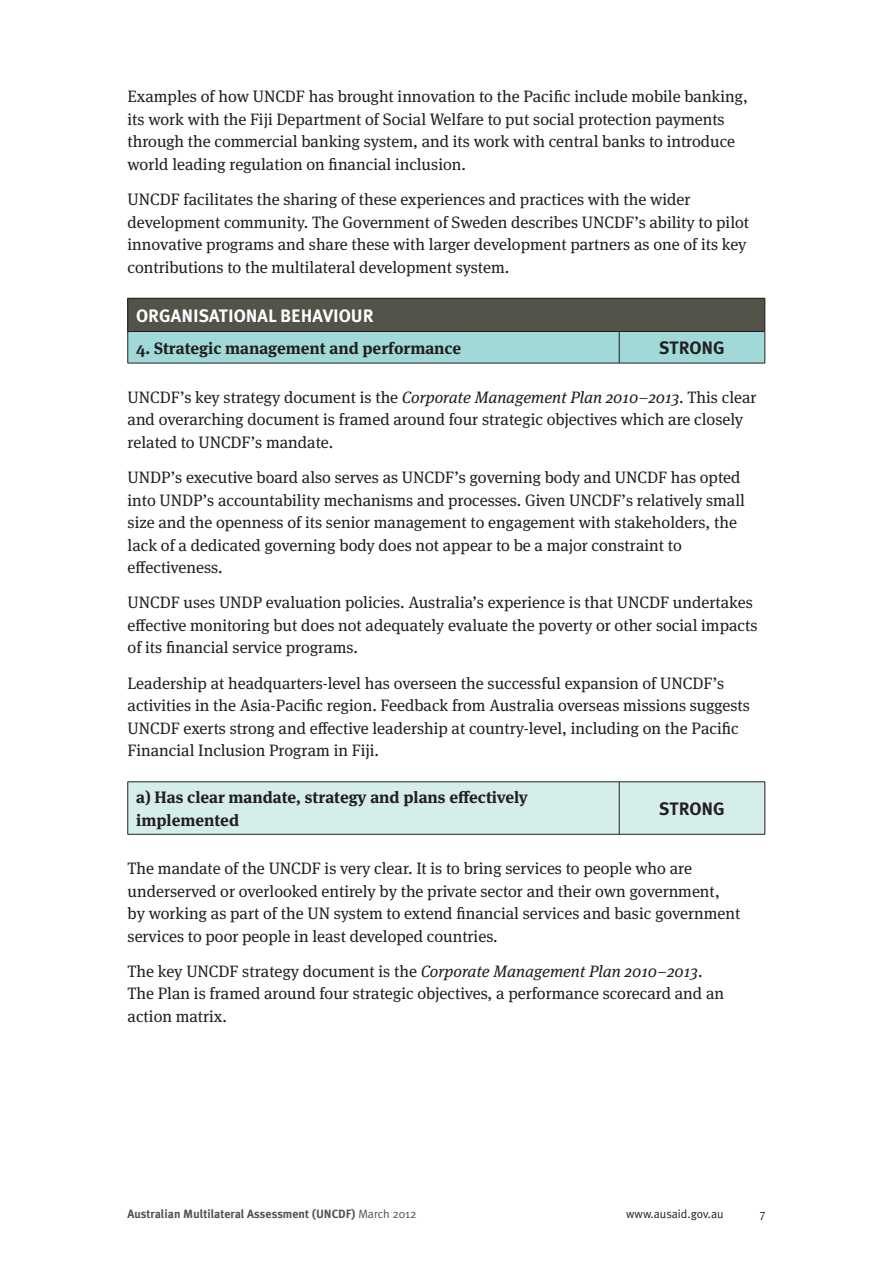
<style>
.page{position:relative;width:893px;height:1263px;background:#fff}
.page>*{position:absolute;margin:0;border:0;box-sizing:border-box;transform-origin:0 0}
._08a__TABLE_HEADING{font:700 18px "Meta Plus";color:#fff}
._08bbbb_RIGHT_COLUMN{font:700 18px "Meta Plus";color:#231f20}
._04__BODY_TEXT{font:16.5px/22.5px "Meta Serif OT";color:#231f20}
._04__BODY_TEXT-2{font:700 16.5px/22.5px "Meta Serif OT";color:#231f20}
.t1{font:700 12px "Meta Plus";color:#53534a}
.t2{font:12px "Meta Plus Normal";color:#231f20}
.t3{font:12px "Meta Serif OT";color:#231f20}
.s1{font-style:italic}
.s2{font-family:"Meta Plus Normal";font-weight:400}
</style>
<div class="page">
<div style="left:128px;top:298px;width:637px;height:33px;background:#53534a"></div>
<div style="left:128px;top:332px;width:637px;height:31px;background:#a0d9d7"></div>
<hr style="left:128px;top:298px;width:491px;height:1px;background:#231f20">
<hr style="left:619px;top:298px;width:146px;height:1px;background:#231f20">
<hr style="left:619px;top:332px;width:1px;height:31px;background:#231f20">
<hr style="left:128px;top:363px;width:491px;height:1px;background:#231f20">
<hr style="left:619px;top:363px;width:146px;height:1px;background:#231f20">
<hr style="left:127px;top:298px;width:1px;height:33px;background:#231f20">
<hr style="left:765px;top:298px;width:1px;height:33px;background:#231f20">
<hr style="left:128px;top:331px;width:491px;height:1px;background:#231f20">
<hr style="left:127px;top:332px;width:1px;height:31px;background:#231f20">
<hr style="left:619px;top:331px;width:146px;height:1px;background:#231f20">
<hr style="left:765px;top:332px;width:1px;height:31px;background:#231f20">
<div style="left:128px;top:782px;width:637px;height:52px;background:#d5edeb"></div>
<hr style="left:128px;top:781px;width:491px;height:1px;background:#231f20">
<hr style="left:619px;top:781px;width:146px;height:1px;background:#231f20">
<hr style="left:619px;top:782px;width:1px;height:52px;background:#231f20">
<hr style="left:128px;top:834px;width:491px;height:1px;background:#231f20">
<hr style="left:619px;top:834px;width:146px;height:1px;background:#231f20">
<hr style="left:127px;top:782px;width:1px;height:52px;background:#231f20">
<hr style="left:765px;top:782px;width:1px;height:52px;background:#231f20">
<p class="_04__BODY_TEXT" style="left:128px;top:86px;width:622px">Examples of how UNCDF has brought innovation to the Pacific include mobile banking, its work with the Fiji Department of Social Welfare to put social protection payments through the commercial banking system, and its work with central banks to introduce world leading regulation on financial inclusion.</p>
<p class="_04__BODY_TEXT" style="left:128px;top:188px;width:623px">UNCDF facilitates the sharing of these experiences and practices with the wider development community. The Government of Sweden describes UNCDF’s ability to pilot innovative programs and share these with larger development partners as one of its key contributions to the multilateral development system.</p>
<p class="_08a__TABLE_HEADING" style="left:136px;top:305px;width:239px">ORGANISATIONAL BEHAVIOUR</p>
<p class="_04__BODY_TEXT-2" style="left:136px;top:337px;width:327px">4. Strategic management and performance</p>
<p class="_08bbbb_RIGHT_COLUMN" style="left:659px;top:338px;width:67px">STRONG</p>
<p class="_04__BODY_TEXT" style="left:128px;top:386px;width:630px">UNCDF’s key strategy document is the <span class="s1">Corporate Management Plan 2010–2013</span>. This clear and overarching document is framed around four strategic objectives which are closely related to UNCDF’s mandate.</p>
<p class="_04__BODY_TEXT" style="left:128px;top:466px;width:619px">UNDP’s executive board also serves as UNCDF’s governing body and UNCDF has opted into UNDP’s accountability mechanisms and processes. Given UNCDF’s relatively small size and the openness of its senior management to engagement with stakeholders, the lack of a dedicated governing body does not appear to be a major constraint to effectiveness.</p>
<p class="_04__BODY_TEXT" style="left:128px;top:592px;width:631px">UNCDF uses UNDP evaluation policies. Australia’s experience is that UNCDF undertakes effective monitoring but does not adequately evaluate the poverty or other social impacts of its financial service programs.</p>
<p class="_04__BODY_TEXT" style="left:128px;top:672px;width:624px">Leadership at headquarters-level has overseen the successful expansion of UNCDF’s activities in the Asia-Pacific region. Feedback from Australia overseas missions suggests UNCDF exerts strong and effective leadership at country-level, including on the Pacific Financial Inclusion Program in Fiji.</p>
<p class="_04__BODY_TEXT-2" style="left:136px;top:786px;width:393px">a) Has clear mandate, strategy and plans effectively implemented</p>
<p class="_08bbbb_RIGHT_COLUMN" style="left:659px;top:798px;width:67px">STRONG</p>
<p class="_04__BODY_TEXT" style="left:128px;top:857px;width:614px">The mandate of the UNCDF is very clear. It is to bring services to people who are underserved or overlooked entirely by the private sector and their own government, by working as part of the UN system to extend financial services and basic government services to poor people in least developed countries.</p>
<p class="_04__BODY_TEXT" style="left:128px;top:960px;width:598px">The key UNCDF strategy document is the <span class="s1">Corporate Management Plan 2010–2013</span>.<br>The Plan is framed around four strategic objectives, a performance scorecard and an action matrix.</p>
<p class="t1" style="left:128px;top:1207px;width:290px">Australian Multilateral Assessment (UNCDF) <span class="s2">March 2012</span></p>
<p class="t2" style="left:626px;top:1207px;width:99px">www.ausaid.gov.au</p>
<p class="t3" style="left:760px;top:1207px;width:7px">7</p>
</div>
